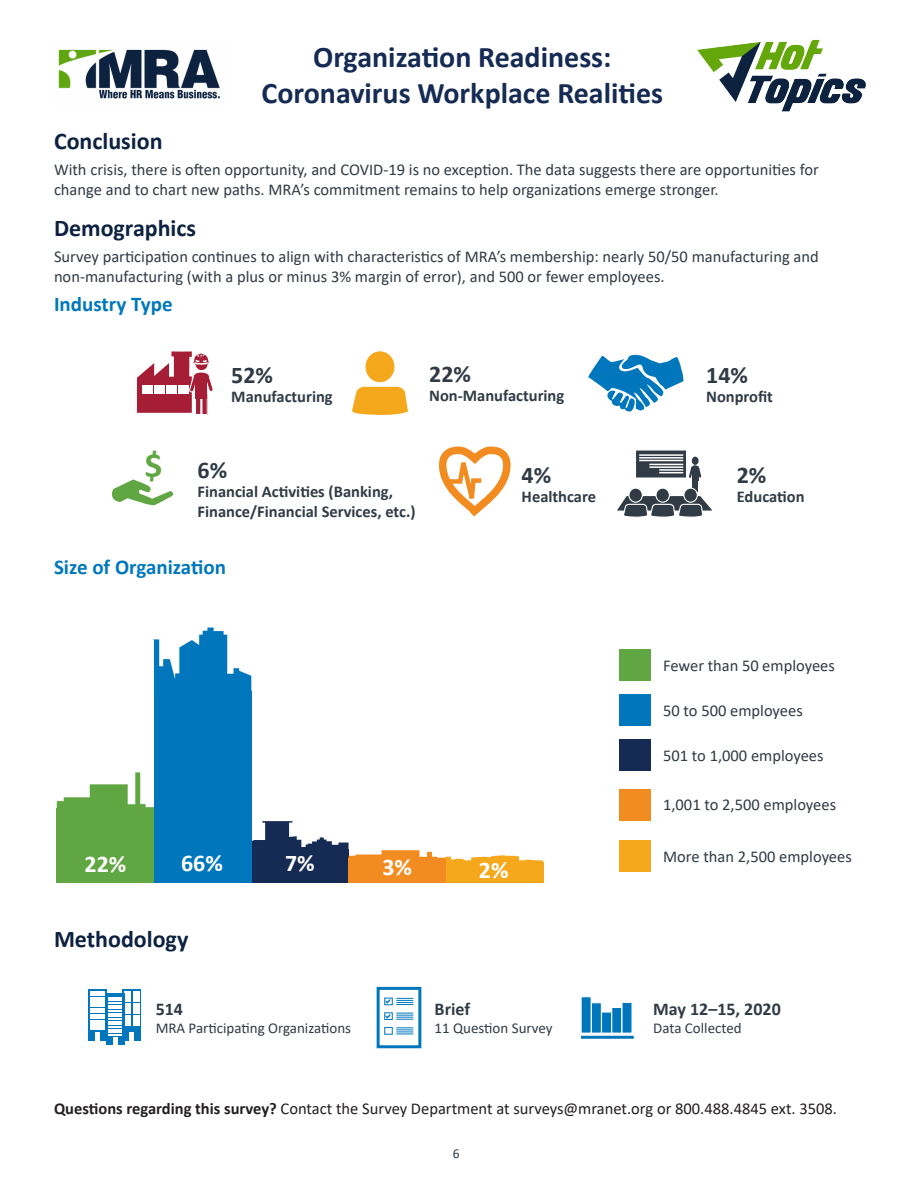
<style>
.page{position:relative;width:918px;height:1188px;background:#fff}
.page>*{position:absolute;margin:0;border:0;box-sizing:border-box;transform-origin:0 0}
.t1{font:700 36px "Calibri";color:#60a744}
.t2{font:700 30px/36px "Calibri";color:#162b53;text-align:center}
.Subheader{font:700 24px "Calibri";color:#0d2240}
.Subheader-2{font:700 24px "Calibri";color:#313b45}
.Subheader-3{font:700 24px "Calibri";color:#fff}
.Subheader-4{font:700 21px "Calibri";color:#0077bd}
.Body{font:700 18px "Calibri";color:#313b45}
.Body-2{font:16.5px/19.8px "Calibri";color:#313b45}
.Subheader-5{font:700 16.5px/19.8px "Calibri";color:#313b45}
.Body-3{font:16.5px "Calibri";color:#231f20}
.Body-4{font:15px "Calibri";color:#313b45}
.t3{font:13.5px "Calibri";color:#313b45}
.s1{font-weight:700}
</style>
<div class="page">
<img style="left:697px;top:40px;width:168px;height:71px">
<img style="left:58px;top:49px;width:162px;height:50px">
<div style="left:88px;top:989px;width:19px;height:51px;background:#0077bd"></div>
<div style="left:122px;top:989px;width:19px;height:52px;background:#0077bd"></div>
<div style="left:125px;top:991px;width:6px;height:11px;background:#fff"></div>
<div style="left:125px;top:1004px;width:6px;height:10px;background:#fff"></div>
<div style="left:125px;top:1016px;width:6px;height:10px;background:#fff"></div>
<div style="left:133px;top:991px;width:7px;height:11px;background:#fff"></div>
<div style="left:133px;top:1004px;width:7px;height:10px;background:#fff"></div>
<div style="left:133px;top:1016px;width:7px;height:10px;background:#fff"></div>
<hr style="left:130px;top:1032px;width:4px;height:10px;background:#fff">
<div style="left:106px;top:993px;width:19px;height:52px;background:#0077bd"></div>
<svg style="left:90px;top:991px;width:32px;height:54px"></svg>
<div style="left:601px;top:1012px;width:11px;height:21px;background:#0077bd"></div>
<div style="left:591px;top:1002px;width:11px;height:31px;background:#0077bd;border:1px solid #fff"></div>
<div style="left:581px;top:996px;width:10px;height:37px;background:#0077bd"></div>
<div style="left:611px;top:1007px;width:11px;height:26px;background:#0077bd;border:1px solid #fff"></div>
<div style="left:622px;top:1002px;width:10px;height:31px;background:#0077bd"></div>
<hr style="left:581px;top:1036px;width:53px;height:3px;background:#0077bd">
<div style="left:377px;top:987px;width:44px;height:61px;border:3px solid #0077bd"></div>
<svg style="left:396px;top:998px;width:17px;height:7px"></svg>
<svg style="left:396px;top:1013px;width:17px;height:7px"></svg>
<svg style="left:396px;top:1027px;width:17px;height:8px"></svg>
<div style="left:384px;top:998px;width:9px;height:7px;border:1px solid #0077bd"></div>
<div style="left:384px;top:1012px;width:9px;height:8px;border:1px solid #0077bd"></div>
<div style="left:384px;top:1027px;width:9px;height:8px;border:1px solid #0077bd"></div>
<svg style="left:439px;top:446px;width:72px;height:71px"></svg>
<div style="left:692px;top:457px;width:7px;height:8px;background:#313b45;border-radius:50%"></div>
<svg style="left:636px;top:450px;width:50px;height:16px"></svg>
<hr style="left:639px;top:457px;width:44px;height:2px;background:#fff">
<hr style="left:639px;top:454px;width:44px;height:2px;background:#fff">
<hr style="left:639px;top:460px;width:44px;height:1px;background:#fff">
<hr style="left:649px;top:464px;width:34px;height:1px;background:#fff">
<svg style="left:617px;top:466px;width:95px;height:51px"></svg>
<svg style="left:588px;top:354px;width:96px;height:58px"></svg>
<svg style="left:352px;top:386px;width:57px;height:30px"></svg>
<div style="left:365px;top:351px;width:30px;height:32px;background:#f5a81c;border-radius:50%"></div>
<div style="left:364px;top:350px;width:32px;height:33px;border:1px solid #fff;border-radius:50%"></div>
<svg style="left:112px;top:351px;width:101px;height:155px"></svg>
<div style="left:251px;top:849px;width:98px;height:34px;background:#162b53"></div>
<div style="left:154px;top:691px;width:97px;height:192px;background:#0077bd"></div>
<svg style="left:153px;top:628px;width:98px;height:68px"></svg>
<div style="left:446px;top:862px;width:97px;height:21px;background:#f5a81c"></div>
<div style="left:57px;top:808px;width:97px;height:75px;background:#60a744"></div>
<svg style="left:57px;top:772px;width:97px;height:36px"></svg>
<div style="left:349px;top:858px;width:97px;height:25px;background:#f28b20"></div>
<svg style="left:251px;top:821px;width:292px;height:42px"></svg>
<div style="left:619px;top:650px;width:32px;height:31px;background:#60a744"></div>
<div style="left:619px;top:695px;width:32px;height:31px;background:#0077bd"></div>
<div style="left:619px;top:740px;width:32px;height:31px;background:#162b53"></div>
<div style="left:619px;top:789px;width:32px;height:32px;background:#f28b20"></div>
<div style="left:619px;top:840px;width:32px;height:32px;background:#f5a81c"></div>
<h2 class="t2" style="left:261px;top:38px;width:403px">Organization Readiness:<br>Coronavirus Workplace Realities</h2>
<p class="Subheader" style="left:54px;top:124px;width:110px">Conclusion</p>
<p class="Body-2" style="left:54px;top:159px;width:766px">With crisis, there is often opportunity, and COVID-19 is no exception. The data suggests there are opportunities for change and to chart new paths. MRA’s commitment remains to help organizations emerge stronger.</p>
<p class="Subheader" style="left:54px;top:211px;width:144px">Demographics</p>
<p class="Body-2" style="left:54px;top:246px;width:766px">Survey participation continues to align with characteristics of MRA’s membership: nearly 50/50 manufacturing and non-manufacturing (with a plus or minus 3% margin of error), and 500 or fewer employees.</p>
<p class="Subheader-4" style="left:54px;top:289px;width:120px">Industry Type</p>
<p class="Subheader-2" style="left:231px;top:358px;width:43px">52%</p>
<p class="Subheader-5" style="left:231px;top:386px;width:103px">Manufacturing</p>
<p class="Subheader-2" style="left:429px;top:357px;width:43px">22%</p>
<p class="Subheader-5" style="left:429px;top:385px;width:137px">Non-Manufacturing</p>
<p class="t1" style="left:144px;top:440px;width:20px">$</p>
<p class="Subheader-2" style="left:198px;top:453px;width:31px">6%</p>
<p class="Subheader-5" style="left:198px;top:481px;width:220px">Financial Activities (Banking,<br>Finance/Financial Services, etc.)</p>
<p class="Subheader-4" style="left:54px;top:552px;width:173px">Size of Organization</p>
<p class="Subheader-2" style="left:522px;top:458px;width:31px">4%</p>
<p class="Subheader-5" style="left:522px;top:486px;width:76px">Healthcare</p>
<p class="Subheader-3" style="left:85px;top:847px;width:43px">22%</p>
<p class="Subheader-3" style="left:181px;top:846px;width:43px">66%</p>
<p class="Subheader-3" style="left:285px;top:846px;width:31px">7%</p>
<p class="Subheader-3" style="left:382px;top:850px;width:31px">3%</p>
<p class="Subheader-3" style="left:479px;top:853px;width:31px">2%</p>
<p class="Subheader" style="left:54px;top:922px;width:136px">Methodology</p>
<p class="Body" style="left:156px;top:997px;width:29px">514</p>
<p class="Body-4" style="left:156px;top:1018px;width:197px">MRA Participating Organizations</p>
<p class="Body" style="left:435px;top:997px;width:37px">Brief</p>
<p class="Body-4" style="left:435px;top:1018px;width:120px">11 Question Survey</p>
<p class="Subheader-2" style="left:706px;top:358px;width:43px">14%</p>
<p class="Subheader-5" style="left:706px;top:386px;width:68px">Nonprofit</p>
<p class="Subheader-2" style="left:737px;top:458px;width:31px">2%</p>
<p class="Subheader-5" style="left:737px;top:486px;width:69px">Education</p>
<p class="Body-2" style="left:663px;top:655px;width:173px">Fewer than 50 employees</p>
<p class="Body-2" style="left:663px;top:700px;width:141px">50 to 500 employees</p>
<p class="Body-2" style="left:663px;top:745px;width:162px">501 to 1,000 employees</p>
<p class="Body-2" style="left:663px;top:795px;width:175px">1,001 to 2,500 employees</p>
<p class="Body-2" style="left:663px;top:846px;width:190px">More than 2,500 employees</p>
<p class="Body" style="left:653px;top:997px;width:129px">May 12–15, 2020</p>
<p class="Body-4" style="left:653px;top:1018px;width:90px">Data Collected</p>
<p class="Body-3" style="left:54px;top:1097px;width:785px"><span class="s1">Questions regarding this survey?</span> Contact the Survey Department at surveys@mranet.org or 800.488.4845 ext. 3508.</p>
<p class="t3" style="left:453px;top:1144px;width:8px">6</p>
</div>
